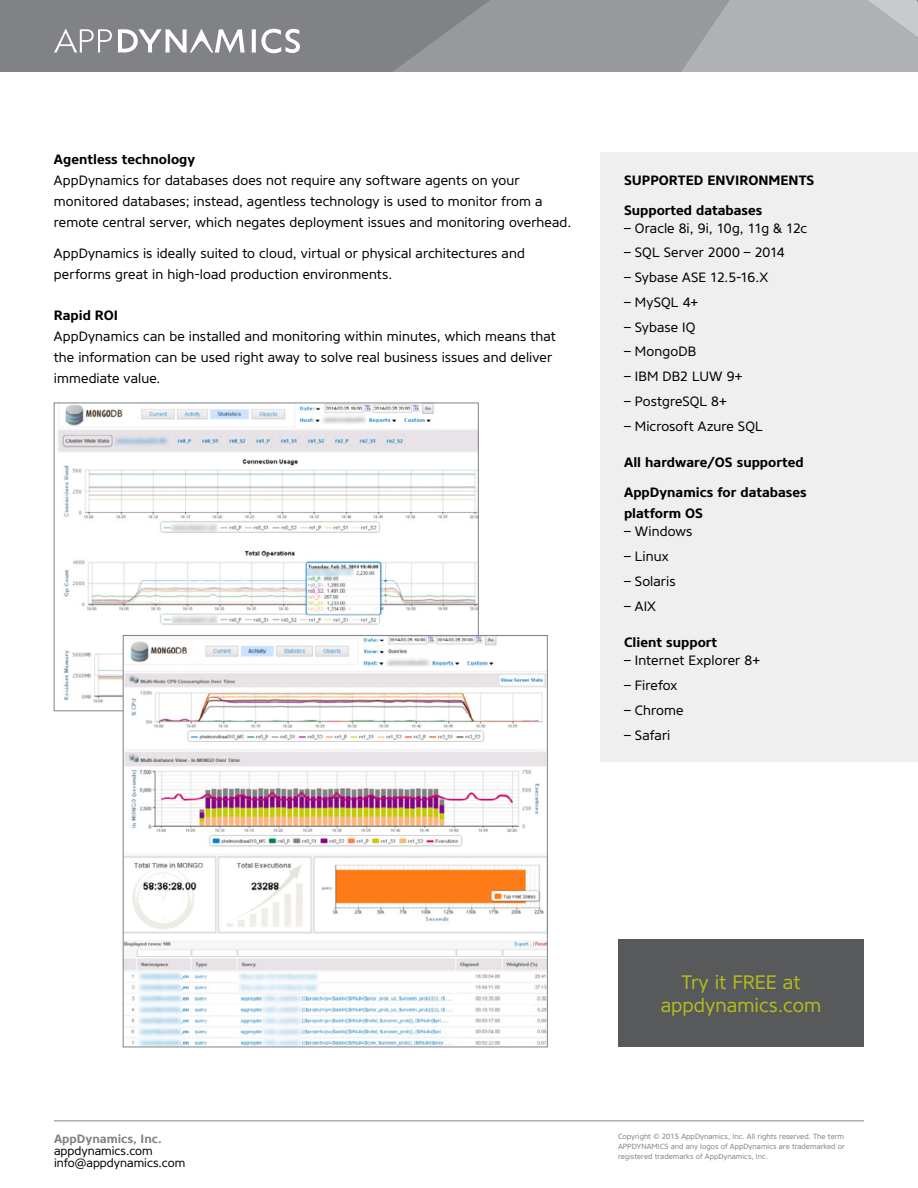
<style>
.page{position:relative;width:918px;height:1188px;background:#fff}
.page>*{position:absolute;margin:0;border:0;box-sizing:border-box;transform-origin:0 0}
.t1{font:19.5px/23.4px "Core Sans NR45";color:#b2bb1e;text-align:center}
.t2{font:13.5px/21px "Core Sans NR45";letter-spacing:.005em;color:#000}
.t3{font:700 13.5px/21px "Core Sans NR65";color:#000}
.t4{font:12px/12px "Core Sans NR45";color:#000}
.t5{font:700 12px "Core Sans NR65";color:#808285}
.t6{font:7.5px/9.8px "Core Sans NR45";color:#808285;text-align:justify}
</style>
<div class="page">
<svg style="left:678px;top:0;width:240px;height:72px;background:#adafb2"></svg>
<svg style="left:0;top:0;width:678px;height:72px;background:#898b8e"></svg>
<svg style="left:54px;top:28px;width:58px;height:24px"></svg>
<svg style="left:118px;top:29px;width:127px;height:24px"></svg>
<svg style="left:252px;top:29px;width:48px;height:24px"></svg>
<hr style="left:54px;top:1120px;width:810px;height:1px;background:#808285">
<div style="left:618px;top:940px;width:246px;height:107px;background:#58595b"></div>
<div style="left:600px;top:152px;width:318px;height:609px;background:#efeff0"></div>
<img style="left:57px;top:405px;width:419px;height:298px">
<img style="left:125px;top:637px;width:421px;height:408px">
<p class="t3" style="left:54px;top:148px;width:143px">Agentless technology</p>
<p class="t2" style="left:54px;top:169px;width:519px">AppDynamics for databases does not require any software agents on your monitored databases; instead, agentless technology is used to monitor from a remote central server, which negates deployment issues and monitoring overhead.</p>
<p class="t2" style="left:54px;top:243px;width:473px">AppDynamics is ideally suited to cloud, virtual or physical architectures and performs great in high-load production environments.</p>
<p class="t3" style="left:54px;top:304px;width:66px">Rapid ROI</p>
<p class="t2" style="left:54px;top:325px;width:504px">AppDynamics can be installed and monitoring within minutes, which means that the information can be used right away to solve real business issues and deliver immediate value.</p>
<p class="t3" style="left:624px;top:169px;width:192px">SUPPORTED ENVIRONMENTS</p>
<p class="t3" style="left:624px;top:199px;width:140px">Supported databases</p>
<p class="t2" style="left:624px;top:217px;width:185px">– Oracle 8i, 9i, 10g, 11g &amp; 12c</p>
<p class="t2" style="left:624px;top:242px;width:162px">– SQL Server 2000 – 2014</p>
<p class="t2" style="left:624px;top:267px;width:146px">– Sybase ASE 12.5-16.X</p>
<p class="t2" style="left:624px;top:292px;width:76px">– MySQL 4+</p>
<p class="t2" style="left:624px;top:316px;width:73px">– Sybase IQ</p>
<p class="t2" style="left:624px;top:341px;width:74px">– MongoDB</p>
<p class="t2" style="left:624px;top:366px;width:120px">– IBM DB2 LUW 9+</p>
<p class="t2" style="left:624px;top:391px;width:105px">– PostgreSQL 8+</p>
<p class="t2" style="left:624px;top:415px;width:140px">– Microsoft Azure SQL</p>
<p class="t3" style="left:624px;top:452px;width:181px">All hardware/OS supported</p>
<p class="t3" style="left:624px;top:482px;width:184px">AppDynamics for databases platform OS</p>
<p class="t2" style="left:624px;top:521px;width:70px">– Windows</p>
<p class="t2" style="left:624px;top:546px;width:46px">– Linux</p>
<p class="t2" style="left:624px;top:571px;width:53px">– Solaris</p>
<p class="t2" style="left:624px;top:595px;width:34px">– AIX</p>
<p class="t3" style="left:624px;top:632px;width:95px">Client support</p>
<p class="t2" style="left:624px;top:650px;width:138px">– Internet Explorer 8+</p>
<p class="t2" style="left:624px;top:675px;width:55px">– Firefox</p>
<p class="t2" style="left:624px;top:700px;width:61px">– Chrome</p>
<p class="t2" style="left:624px;top:724px;width:48px">– Safari</p>
<p class="t5" style="left:54px;top:1131px;width:109px">AppDynamics, Inc.</p>
<p class="t4" style="left:54px;top:1145px;width:133px">appdynamics.com info@appdynamics.com</p>
<h1 class="t1" style="left:661px;top:970px;width:162px">Try it FREE at appdynamics.com</h1>
<p class="t6" style="left:618px;top:1132px;width:229px">Copyright © 2015 AppDynamics, Inc. All rights reserved. The term APPDYNAMICS and any logos of AppDynamics are trademarked or registered trademarks of AppDynamics, Inc.</p>
</div>
